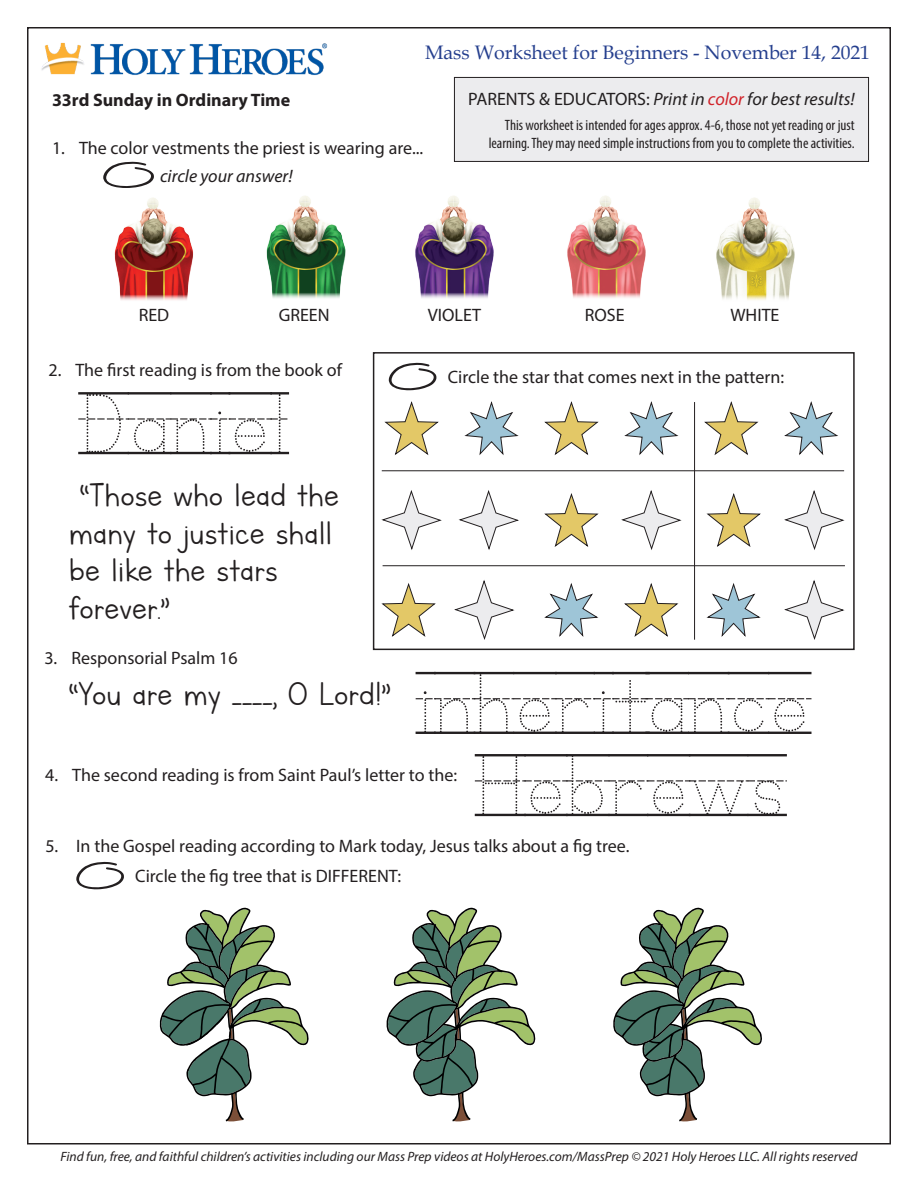
<style>
.page{position:relative;width:918px;height:1188px;background:#fff}
.page>*{position:absolute;margin:0;border:0;box-sizing:border-box;transform-origin:0 0}
.t1{font:97.5px "KG Primary Dots Lined";color:#231f20}
.t2{font:39px/37.5px "Lettersfor Learners";color:#231f20}
.t3{font:19.5px "Book Antiqua";color:#253f8e}
.t4{font:18px "Myriad Pro";color:#231f20}
.t5{font:italic 18px "Myriad Pro";color:#231f20}
.t6{font:700 18px "Myriad Pro";color:#231f20}
.t7{font:condensed 15px/18px "Myriad Pro";color:#231f20;text-align:right}
.t8{font:italic 13.5px "Myriad Pro";color:#231f20}
.s1{font-style:normal}
.s2{color:#d1232a}
</style>
<div class="page">
<svg style="left:389px;top:363px;width:48px;height:27px"></svg>
<svg style="left:76px;top:862px;width:48px;height:27px"></svg>
<img style="left:114px;top:198px;width:79px;height:102px">
<img style="left:266px;top:196px;width:80px;height:102px">
<img style="left:415px;top:196px;width:79px;height:102px">
<img style="left:567px;top:196px;width:79px;height:102px">
<img style="left:716px;top:197px;width:79px;height:103px">
<img style="left:41px;top:42px;width:287px;height:34px">
<div style="left:454px;top:77px;width:415px;height:84px;background:#ececee"></div>
<div style="left:454px;top:77px;width:415px;height:85px;border:1px solid #231f20"></div>
<svg style="left:103px;top:162px;width:51px;height:26px"></svg>
<svg style="left:381px;top:490px;width:60px;height:60px"></svg>
<svg style="left:458px;top:490px;width:60px;height:60px"></svg>
<svg style="left:454px;top:580px;width:60px;height:60px"></svg>
<svg style="left:784px;top:580px;width:60px;height:60px"></svg>
<svg style="left:621px;top:490px;width:60px;height:60px"></svg>
<svg style="left:784px;top:490px;width:60px;height:60px"></svg>
<svg style="left:384px;top:402px;width:55px;height:53px"></svg>
<svg style="left:544px;top:402px;width:55px;height:53px"></svg>
<svg style="left:544px;top:494px;width:55px;height:53px"></svg>
<svg style="left:381px;top:583px;width:55px;height:54px"></svg>
<svg style="left:624px;top:583px;width:55px;height:54px"></svg>
<svg style="left:706px;top:494px;width:55px;height:53px"></svg>
<svg style="left:704px;top:402px;width:55px;height:53px"></svg>
<svg style="left:464px;top:402px;width:55px;height:53px"></svg>
<svg style="left:544px;top:583px;width:55px;height:54px"></svg>
<svg style="left:706px;top:583px;width:55px;height:54px"></svg>
<svg style="left:624px;top:402px;width:55px;height:53px"></svg>
<svg style="left:784px;top:402px;width:54px;height:53px"></svg>
<div style="left:373px;top:352px;width:482px;height:298px;border:2px solid #231f20"></div>
<hr style="left:694px;top:402px;width:1px;height:238px;background:#231f20">
<hr style="left:382px;top:470px;width:462px;height:1px;background:#231f20">
<hr style="left:383px;top:565px;width:462px;height:1px;background:#231f20">
<svg style="left:160px;top:907px;width:149px;height:215px"></svg>
<svg style="left:386px;top:907px;width:150px;height:215px"></svg>
<svg style="left:613px;top:907px;width:149px;height:215px"></svg>
<p class="t3" style="left:425px;top:39px;width:446px">Mass Worksheet for Beginners - November 14, 2021</p>
<p class="t6" style="left:52px;top:88px;width:240px">33rd Sunday in Ordinary Time</p>
<p class="t4" style="left:52px;top:137px;width:373px">1. The color vestments the priest is wearing are...</p>
<p class="t5" style="left:160px;top:165px;width:134px">circle your answer!</p>
<p class="t5" style="left:468px;top:88px;width:388px"><span class="s1">PARENTS &amp; EDUCATORS:</span> Print in <span class="s2">color</span> for best results!</p>
<p class="t7" style="left:489px;top:115px;width:367px">This worksheet is intended for ages approx. 4-6, those not yet reading or just learning. They may need simple instructions from you to complete the activities.</p>
<p class="t4" style="left:139px;top:304px;width:32px">RED</p>
<p class="t4" style="left:279px;top:304px;width:52px">GREEN</p>
<p class="t4" style="left:428px;top:304px;width:55px">VIOLET</p>
<p class="t4" style="left:585px;top:304px;width:41px">ROSE</p>
<p class="t4" style="left:730px;top:304px;width:51px">WHITE</p>
<p class="t4" style="left:48px;top:359px;width:295px">2. The first reading is from the book of</p>
<p class="t4" style="left:448px;top:366px;width:338px">Circle the star that comes next in the pattern:</p>
<p class="t1" style="left:78px;top:377px;width:211px">DANIEL</p>
<p class="t2" style="left:69px;top:476px;width:272px">“Those who lead the many to justice shall be like the stars forever.”</p>
<p class="t4" style="left:44px;top:646px;width:195px">3. Responsorial Psalm 16</p>
<p class="t1" style="left:416px;top:657px;width:396px">INHERITANCE</p>
<p class="t1" style="left:475px;top:739px;width:313px">HEBREWS</p>
<p class="t2" style="left:69px;top:675px;width:324px">“You are my ____, O Lord!”</p>
<p class="t4" style="left:45px;top:763px;width:414px">4. The second reading is from Saint Paul’s letter to the:</p>
<p class="t4" style="left:45px;top:834px;width:586px">5. In the Gospel reading according to Mark today, Jesus talks about a fig tree.</p>
<p class="t4" style="left:135px;top:865px;width:267px">Circle the fig tree that is DIFFERENT:</p>
<p class="t8" style="left:60px;top:1148px;width:799px">Find fun, free, and faithful children’s activities including our Mass Prep videos at HolyHeroes.com/MassPrep © 2021 Holy Heroes LLC. All rights reserved</p>
</div>
